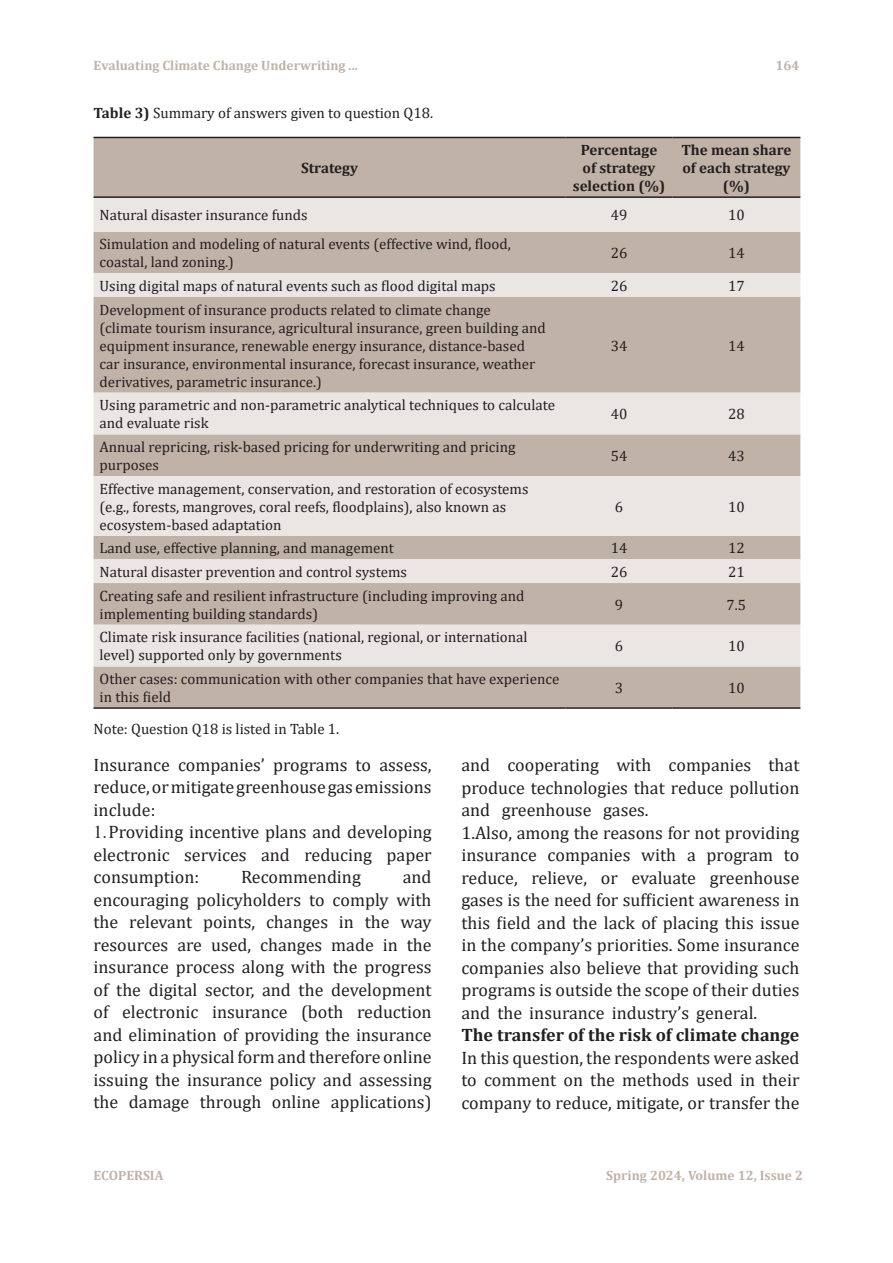
<style>
.page{position:relative;width:893px;height:1263px;background:#fff}
.page>*{position:absolute;margin:0;border:0;box-sizing:border-box;transform-origin:0 0}
.t1{font:18px/22.5px "Cambria";color:#231f20}
.t2{font:700 18px "Cambria";color:#231f20}
.t3{font:15px/18px "Cambria";color:#231f20}
.t4{font:700 15px/18px "Cambria";color:#231f20;text-align:center}
.t5{font:700 13.5px "Cambria";color:#c1b2a7}
.s1{font-weight:700}
.s2{font-family:"Times New Roman"}
</style>
<div class="page">
<div style="left:94px;top:138px;width:706px;height:569px;background:#c1b2a7"></div>
<svg style="left:94px;top:198px;width:706px;height:468px;background:#d4cbc3"></svg>
<hr style="left:672px;top:137px;width:128px;height:1px;background:#231f20">
<hr style="left:566px;top:137px;width:106px;height:1px;background:#231f20">
<hr style="left:94px;top:137px;width:472px;height:1px;background:#231f20">
<hr style="left:672px;top:196px;width:128px;height:2px;background:#231f20">
<hr style="left:566px;top:196px;width:106px;height:2px;background:#231f20">
<hr style="left:94px;top:196px;width:472px;height:2px;background:#231f20">
<hr style="left:672px;top:707px;width:128px;height:2px;background:#231f20">
<hr style="left:566px;top:707px;width:106px;height:2px;background:#231f20">
<hr style="left:94px;top:707px;width:472px;height:2px;background:#231f20">
<p class="t5" style="left:94px;top:56px;width:266px">Evaluating Climate Change Underwriting ...</p>
<p class="t3" style="left:94px;top:104px;width:341px"><span class="s1">Table 3)</span> Summary of answers given to question Q18.</p>
<p class="t4" style="left:301px;top:159px;width:58px">Strategy</p>
<p class="t3" style="left:100px;top:206px;width:210px">Natural disaster insurance funds</p>
<p class="t3" style="left:100px;top:235px;width:413px">Simulation and modeling of natural events (effective wind, flood,</p>
<p class="t3" style="left:100px;top:253px;width:136px">coastal, land zoning (.</p>
<p class="t3" style="left:100px;top:277px;width:398px">Using digital maps of natural events such as flood digital maps</p>
<p class="t3" style="left:100px;top:300px;width:448px">Development of insurance products related to climate change (climate tourism insurance, agricultural insurance, green building and equipment insurance, renewable energy insurance, distance-based car insurance, environmental insurance, forecast insurance, weather derivatives, parametric insurance (.</p>
<p class="t3" style="left:100px;top:396px;width:457px">Using parametric and non-parametric analytical techniques to calculate</p>
<p class="t3" style="left:100px;top:414px;width:110px">and evaluate risk</p>
<p class="t3" style="left:100px;top:438px;width:417px">Annual repricing, risk-based pricing for underwriting and pricing</p>
<p class="t3" style="left:100px;top:456px;width:61px">purposes</p>
<p class="t3" style="left:100px;top:479px;width:430px">Effective management, conservation, and restoration of ecosystems<br>g.e( ., forests, mangroves, coral reefs, floodplains ,) also known as ecosystem-based adaptation</p>
<p class="t3" style="left:100px;top:539px;width:296px">Land use, effective planning, and management</p>
<p class="t3" style="left:100px;top:563px;width:309px">Natural disaster prevention and control systems</p>
<p class="t3" style="left:100px;top:586px;width:426px">Creating safe and resilient infrastructure (including improving and</p>
<p class="t3" style="left:100px;top:604px;width:220px">implementing building standards(</p>
<p class="t3" style="left:100px;top:628px;width:430px">Climate risk insurance facilities (national, regional, or international</p>
<p class="t3" style="left:100px;top:646px;width:244px">level) supported only by governments</p>
<p class="t3" style="left:100px;top:670px;width:461px">Other cases: communication with other companies that have experience</p>
<p class="t3" style="left:100px;top:688px;width:73px">in this field</p>
<p class="t3" style="left:94px;top:719px;width:247px">Note: Question Q18 is listed in Table 1.</p>
<p class="t4" style="left:573px;top:141px;width:94px">Percentage of strategy selection %) (</p>
<p class="t3" style="left:611px;top:206px;width:18px">49</p>
<p class="t3" style="left:611px;top:244px;width:18px">26</p>
<p class="t3" style="left:611px;top:277px;width:18px">26</p>
<p class="t3" style="left:611px;top:336px;width:18px">34</p>
<p class="t3" style="left:611px;top:405px;width:18px">40</p>
<p class="t3" style="left:611px;top:447px;width:18px">54</p>
<p class="t3" style="left:615px;top:497px;width:10px">6</p>
<p class="t3" style="left:611px;top:539px;width:18px">14</p>
<p class="t3" style="left:611px;top:563px;width:18px">26</p>
<p class="t3" style="left:615px;top:595px;width:10px">9</p>
<p class="t3" style="left:615px;top:637px;width:10px">6</p>
<p class="t3" style="left:615px;top:679px;width:10px">3</p>
<p class="t5" style="left:775px;top:56px;width:25px">164</p>
<p class="t4" style="left:681px;top:141px;width:112px">The mean share of each strategy %) (</p>
<p class="t3" style="left:728px;top:206px;width:18px">10</p>
<p class="t3" style="left:728px;top:244px;width:18px">14</p>
<p class="t3" style="left:728px;top:277px;width:18px">17</p>
<p class="t3" style="left:728px;top:336px;width:18px">14</p>
<p class="t3" style="left:728px;top:405px;width:18px">28</p>
<p class="t3" style="left:728px;top:447px;width:18px">43</p>
<p class="t3" style="left:728px;top:497px;width:18px">10</p>
<p class="t3" style="left:728px;top:539px;width:18px">12</p>
<p class="t3" style="left:728px;top:563px;width:18px">21</p>
<p class="t3" style="left:727px;top:595px;width:21px">7.5</p>
<p class="t3" style="left:728px;top:637px;width:18px">10</p>
<p class="t3" style="left:728px;top:679px;width:18px">10</p>
<p class="t1" style="left:178px;top:753px;width:88px">companies’</p>
<p class="t1" style="left:94px;top:753px;width:340px">Insurance reduce,ormitigategreenhousegasemissions include:</p>
<p class="t1" style="left:94px;top:821px;width:340px;text-align:right"><span class="s2">1.</span>Providing incentive plans and developing paper</p>
<p class="t1" style="left:356px;top:753px;width:17px">to</p>
<p class="t1" style="left:273px;top:753px;width:76px">programs</p>
<p class="t1" style="left:379px;top:753px;width:54px">assess,</p>
<p class="t1" style="left:94px;top:843px;width:78px">electronic</p>
<p class="t1" style="left:261px;top:843px;width:30px">and</p>
<p class="t1" style="left:304px;top:843px;width:69px">reducing</p>
<p class="t1" style="left:184px;top:843px;width:64px">services</p>
<p class="t1" style="left:241px;top:866px;width:121px">Recommending</p>
<p class="t1" style="left:403px;top:866px;width:30px">and</p>
<p class="t1" style="left:94px;top:866px;width:107px">consumption:</p>
<p class="t1" style="left:94px;top:888px;width:340px">encouraging policyholders to comply with</p>
<p class="t1" style="left:400px;top:911px;width:33px">way</p>
<p class="t1" style="left:94px;top:911px;width:26px">the</p>
<p class="t1" style="left:129px;top:911px;width:65px">relevant</p>
<p class="t1" style="left:266px;top:911px;width:64px">changes</p>
<p class="t1" style="left:365px;top:911px;width:26px">the</p>
<p class="t1" style="left:203px;top:911px;width:54px">points,</p>
<p class="t1" style="left:339px;top:911px;width:17px">in</p>
<p class="t1" style="left:211px;top:933px;width:42px">used,</p>
<p class="t1" style="left:260px;top:933px;width:64px">changes</p>
<p class="t1" style="left:331px;top:933px;width:44px">made</p>
<p class="t1" style="left:407px;top:933px;width:26px">the</p>
<p class="t1" style="left:383px;top:933px;width:17px">in</p>
<p class="t1" style="left:94px;top:933px;width:76px">resources</p>
<p class="t1" style="left:94px;top:956px;width:340px">insurance process along with the progress</p>
<p class="t1" style="left:94px;top:978px;width:340px">of the digital sector, and the development</p>
<p class="t1" style="left:357px;top:1001px;width:76px">reduction</p>
<p class="t1" style="left:177px;top:933px;width:26px">are</p>
<p class="t1" style="left:94px;top:1001px;width:17px">of</p>
<p class="t1" style="left:94px;top:1023px;width:340px">and elimination of providing the insurance</p>
<p class="t1" style="left:94px;top:1046px;width:340px">policyinaphysicalformandthereforeonline</p>
<p class="t1" style="left:94px;top:1068px;width:340px">issuing the insurance policy and assessing</p>
<p class="t1" style="left:331px;top:1091px;width:102px">applications(</p>
<p class="t1" style="left:301px;top:1001px;width:44px">(both</p>
<p class="t1" style="left:122px;top:1001px;width:78px">electronic</p>
<p class="t1" style="left:212px;top:1001px;width:77px">insurance</p>
<p class="t1" style="left:94px;top:1091px;width:26px">the</p>
<p class="t1" style="left:129px;top:1091px;width:62px">damage</p>
<p class="t1" style="left:200px;top:1091px;width:63px">through</p>
<p class="t1" style="left:272px;top:1091px;width:50px">online</p>
<p class="t5" style="left:94px;top:1166px;width:71px">ECOPERSIA</p>
<p class="t1" style="left:461px;top:754px;width:30px">and</p>
<p class="t1" style="left:461px;top:776px;width:340px">produce technologies that reduce pollution</p>
<p class="t1" style="left:603px;top:799px;width:47px">gases.</p>
<p class="t1" style="left:616px;top:754px;width:36px">with</p>
<p class="t1" style="left:768px;top:754px;width:32px">that</p>
<p class="t1" style="left:507px;top:754px;width:93px">cooperating</p>
<p class="t1" style="left:668px;top:754px;width:84px">companies</p>
<p class="t1" style="left:461px;top:799px;width:30px">and</p>
<p class="t1" style="left:461px;top:821px;width:340px;text-align:right">1.Also, among the reasons for not providing to</p>
<p class="t1" style="left:502px;top:799px;width:91px">greenhouse</p>
<p class="t1" style="left:641px;top:844px;width:36px">with</p>
<p class="t1" style="left:461px;top:844px;width:77px">insurance</p>
<p class="t1" style="left:548px;top:844px;width:84px">companies</p>
<p class="t1" style="left:687px;top:844px;width:10px">a</p>
<p class="t1" style="left:707px;top:844px;width:68px">program</p>
<p class="t1" style="left:461px;top:866px;width:340px">reduce,<br>gases is the need for sufficient awareness in this field and the lack of placing this issue in the company s’ priorities. Some insurance companies also believe that providing such programs is outside the scope of their duties and the insurance industry s’ general.</p>
<p class="t2" style="left:461px;top:1022px;width:340px">The transfer of the risk of climate change</p>
<p class="t1" style="left:461px;top:1046px;width:340px;text-align:justify">In this question, the respondents were asked to comment on the methods used in their company to reduce, mitigate, or transfer the</p>
<p class="t1" style="left:531px;top:866px;width:57px">relieve,</p>
<p class="t1" style="left:632px;top:866px;width:66px">evaluate</p>
<p class="t1" style="left:710px;top:866px;width:91px">greenhouse</p>
<p class="t1" style="left:601px;top:866px;width:19px">or</p>
<p class="t5" style="left:606px;top:1166px;width:198px">Spring 2024, Volume 12, Issue 2</p>
</div>
